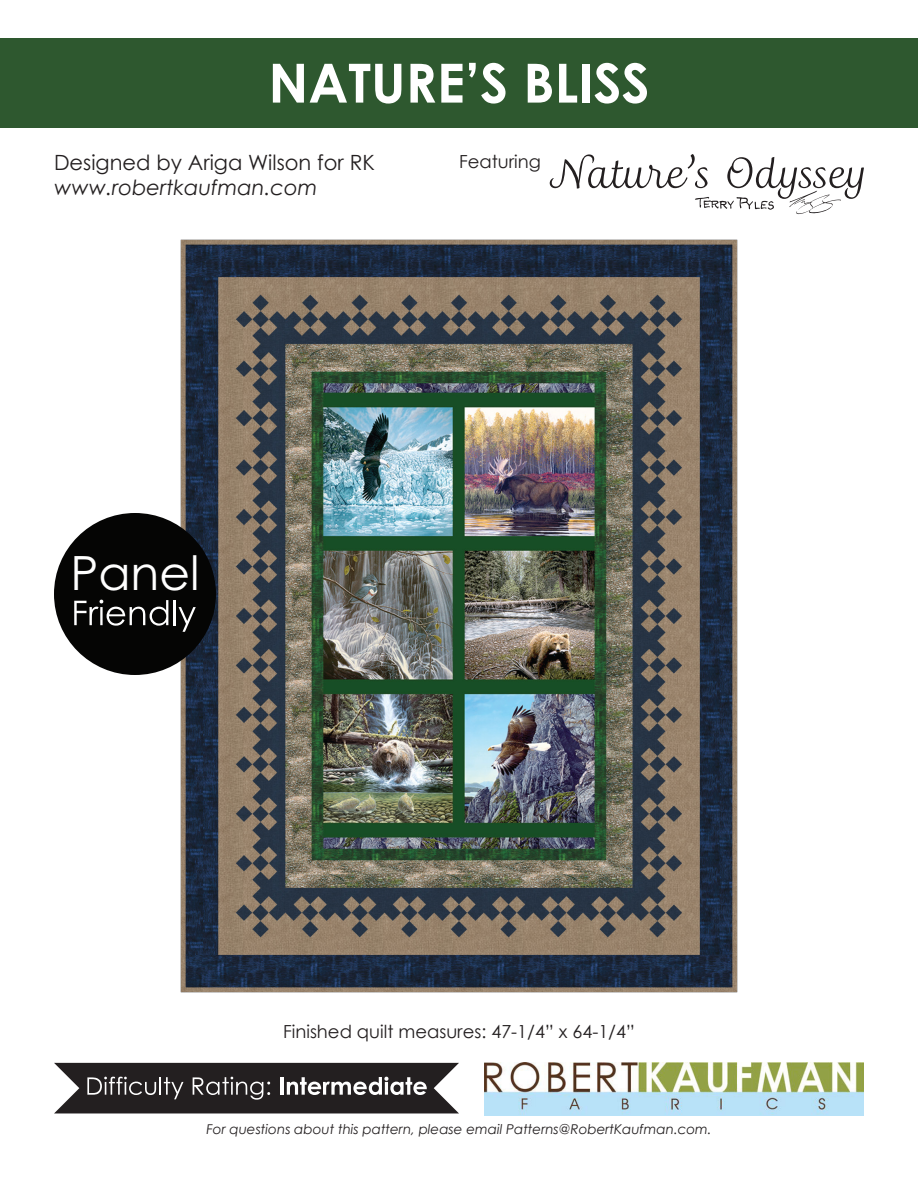
<style>
.page{position:relative;width:918px;height:1188px;background:#fff}
.page>*{position:absolute;margin:0;border:0;box-sizing:border-box;transform-origin:0 0}
.t1{font:700 67.5px "Century Gothic";color:#fff}
.Pattern_Title{font:700 54px "Century Gothic";color:#fff}
.t2{font:47.25px "Century Gothic";color:#fff}
.t3{font:21px "Century Gothic";color:#231f20}
.t4{font:italic 21px "Century Gothic";color:#231f20}
.t5{font:18px "Century Gothic";color:#231f20}
.t6{font:italic 13.5px "Century Gothic";color:#231f20}
</style>
<div class="page">
<svg style="left:54px;top:1063px;width:405px;height:50px;background:#444141"></svg>
<div style="left:0;top:38px;width:918px;height:90px;background:#2e582f"></div>
<img style="left:484px;top:1063px;width:379px;height:52px">
<svg style="left:550px;top:154px;width:314px;height:60px"></svg>
<img style="left:175px;top:239px;width:563px;height:754px">
<div style="left:54px;top:513px;width:162px;height:162px;background:#050504;border-radius:50%"></div>
<svg style="left:74px;top:600px;width:94px;height:26px"></svg>
<hr style="left:173px;top:600px;width:3px;height:25px;background:#fff">
<svg style="left:179px;top:607px;width:17px;height:25px"></svg>
<p class="t1" style="left:290px;top:27px;width:334px">Just Kisses</p>
<p class="Pattern_Title" style="left:268px;top:42px;width:383px">NATURE’S BLISS</p>
<p class="t3" style="left:54px;top:148px;width:322px">Designed by Ariga Wilson for RK</p>
<p class="t4" style="left:54px;top:173px;width:265px">www.robertkaufman.com</p>
<p class="t5" style="left:459px;top:148px;width:83px">Featuring</p>
<p class="t2" style="left:70px;top:540px;width:131px">Panel</p>
<p class="t5" style="left:283px;top:1019px;width:353px">Finished quilt measures: 47-1/4” x 64-1/4”</p>
<p class="t6" style="left:206px;top:1120px;width:507px">For questions about this pattern, please email Patterns@RobertKaufman.com.</p>
</div>
